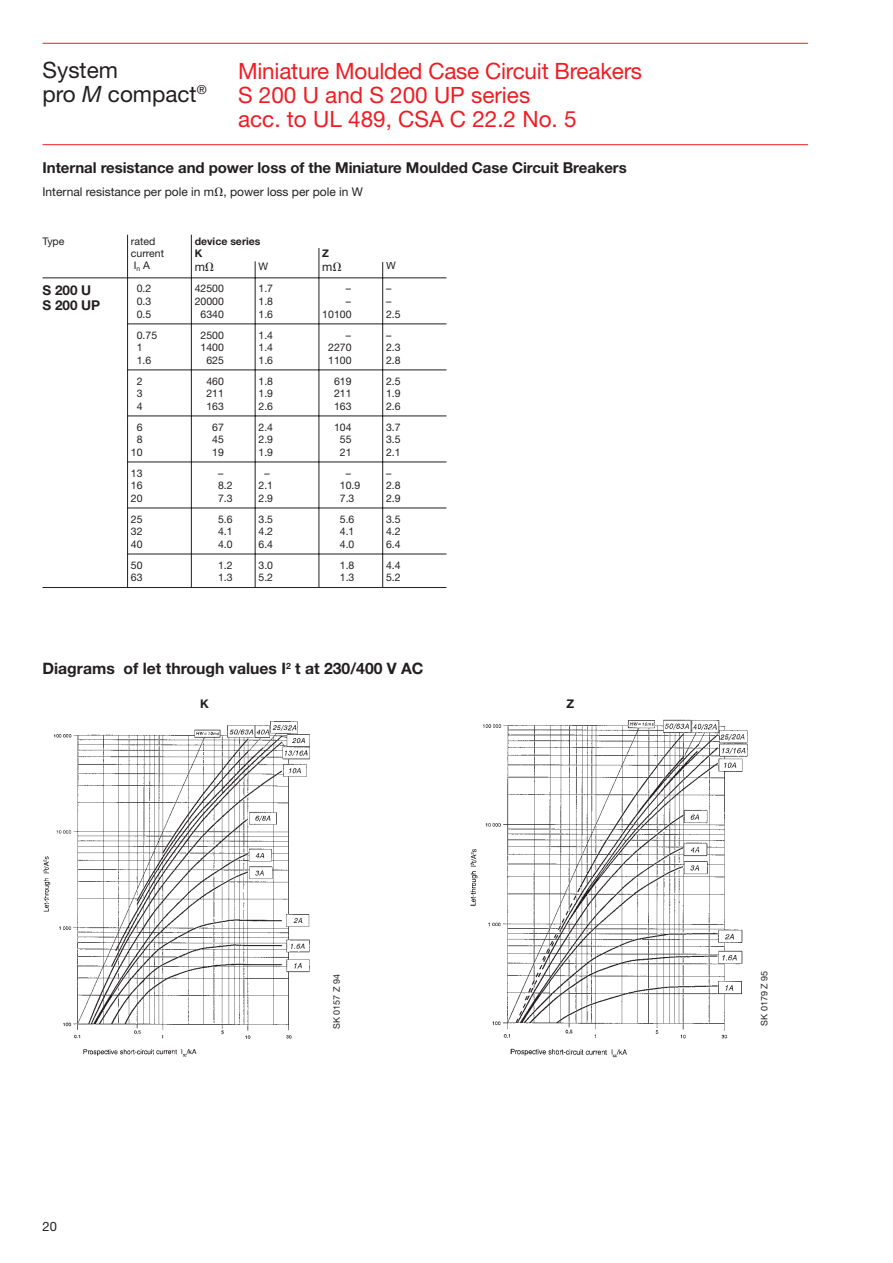
<style>
.page{position:relative;width:893px;height:1263px;background:#fff}
.page>*{position:absolute;margin:0;border:0;box-sizing:border-box;transform-origin:0 0}
.t1{font:22.5px/24px "Helvetica Neue LT";letter-spacing:-.01em;color:#ee1d23}
.t2{font:22.5px/24px "Helvetica Neue LT";color:#231f20}
.t3{font:700 15.75px "Helvetica Neue LT";color:#231f20}
.t4{font:700 15px "Helvetica Neue LT";letter-spacing:-.005em;color:#231f20}
.t5{font:700 13.5px/15px "Helvetica Neue LT";color:#231f20}
.t6{font:12.9px "Helvetica Neue LT";color:#231f20}
.t7{font:12px "Helvetica Neue LT";color:#231f20}
.t8{font:700 12px "Helvetica Neue LT";color:#231f20}
.t9{font:10.5px/12px "Helvetica Neue LT";color:#231f20}
.t10{font:700 10.5px/12px "Helvetica Neue LT";color:#231f20}
.t11{font:9px "Helvetica Neue LT";color:#231f20}
.s1{font-style:italic}
.s2{font-family:"European Pi Two"}
</style>
<div class="page">
<hr style="left:43px;top:43px;width:765px;height:1px;background:#ee1d23">
<hr style="left:43px;top:144px;width:765px;height:1px;background:#ee1d23">
<svg style="left:127px;top:235px;width:1px;height:352px"></svg>
<svg style="left:191px;top:235px;width:1px;height:352px"></svg>
<svg style="left:255px;top:261px;width:1px;height:326px"></svg>
<svg style="left:319px;top:248px;width:1px;height:339px"></svg>
<svg style="left:382px;top:262px;width:1px;height:325px"></svg>
<hr style="left:43px;top:278px;width:403px;height:1px;background:#231f20">
<hr style="left:127px;top:324px;width:319px;height:1px;background:#231f20">
<hr style="left:127px;top:370px;width:319px;height:1px;background:#231f20">
<hr style="left:127px;top:416px;width:319px;height:1px;background:#231f20">
<hr style="left:127px;top:462px;width:319px;height:1px;background:#231f20">
<hr style="left:127px;top:508px;width:319px;height:1px;background:#231f20">
<hr style="left:128px;top:587px;width:318px;height:1px;background:#231f20">
<hr style="left:127px;top:554px;width:319px;height:1px;background:#231f20">
<hr style="left:43px;top:587px;width:85px;height:1px;background:#231f20">
<img style="left:470px;top:719px;width:278px;height:339px">
<img style="left:43px;top:721px;width:267px;height:336px">
<h1 class="t2" style="left:43px;top:60px;width:166px">System<br>pro <span class="s1">M</span> compact<sup>®</sup></h1>
<h1 class="t1" style="left:238px;top:62px;width:406px">Miniature Moulded Case Circuit Breakers<br>S 200 U and S 200 UP series<br>acc. to UL 489, CSA C 22.2 No. 5</h1>
<h3 class="t4" style="left:43px;top:163px;width:586px">Internal resistance and power loss of the Miniature Moulded Case Circuit Breakers</h3>
<p class="t7" style="left:43px;top:187px;width:322px">Internal resistance per pole in m<span class="s2">-</span>, power loss per pole in W</p>
<p class="t9" style="left:43px;top:237px;width:23px">Type</p>
<p class="t9" style="left:131px;top:237px;width:35px">rated current<br>I<sub>n</sub> A</p>
<p class="t10" style="left:195px;top:237px;width:67px">device series<br>K</p>
<p class="t10" style="left:322px;top:249px;width:8px">Z</p>
<p class="t7" style="left:195px;top:262px;width:21px">m<span class="s2">-</span></p>
<p class="t9" style="left:259px;top:261px;width:11px">W</p>
<p class="t7" style="left:322px;top:263px;width:21px">m<span class="s2">-</span></p>
<p class="t9" style="left:386px;top:261px;width:11px">W</p>
<p class="t5" style="left:43px;top:284px;width:59px">S 200 U<br>S 200 UP</p>
<p class="t9" style="left:137px;top:284px;width:16px">0.2</p>
<p class="t9" style="left:195px;top:284px;width:31px">42500</p>
<p class="t9" style="left:259px;top:284px;width:16px">1.7</p>
<p class="t9" style="left:346px;top:284px;width:7px">–</p>
<p class="t9" style="left:386px;top:284px;width:7px">–</p>
<p class="t9" style="left:137px;top:296px;width:16px">0.3</p>
<p class="t9" style="left:195px;top:296px;width:31px">20000</p>
<p class="t9" style="left:259px;top:296px;width:16px">1.8</p>
<p class="t9" style="left:346px;top:296px;width:7px">–</p>
<p class="t9" style="left:386px;top:296px;width:7px">–</p>
<p class="t9" style="left:137px;top:309px;width:16px">0.5</p>
<p class="t9" style="left:201px;top:309px;width:25px">6340</p>
<p class="t9" style="left:259px;top:309px;width:16px">1.6</p>
<p class="t9" style="left:322px;top:309px;width:31px">10100</p>
<p class="t9" style="left:386px;top:309px;width:16px">2.5</p>
<p class="t9" style="left:137px;top:330px;width:22px">0.75</p>
<p class="t9" style="left:201px;top:330px;width:25px">2500</p>
<p class="t9" style="left:259px;top:330px;width:16px">1.4</p>
<p class="t9" style="left:346px;top:330px;width:7px">–</p>
<p class="t9" style="left:386px;top:330px;width:7px">–</p>
<p class="t9" style="left:137px;top:342px;width:7px">1</p>
<p class="t9" style="left:201px;top:342px;width:25px">1400</p>
<p class="t9" style="left:259px;top:342px;width:16px">1.4</p>
<p class="t9" style="left:328px;top:342px;width:25px">2270</p>
<p class="t9" style="left:386px;top:342px;width:16px">2.3</p>
<p class="t9" style="left:137px;top:355px;width:16px">1.6</p>
<p class="t9" style="left:206px;top:355px;width:19px">625</p>
<p class="t9" style="left:259px;top:355px;width:16px">1.6</p>
<p class="t9" style="left:328px;top:355px;width:25px">1100</p>
<p class="t9" style="left:386px;top:355px;width:16px">2.8</p>
<p class="t9" style="left:137px;top:376px;width:7px">2</p>
<p class="t9" style="left:206px;top:376px;width:19px">460</p>
<p class="t9" style="left:259px;top:376px;width:16px">1.8</p>
<p class="t9" style="left:334px;top:376px;width:19px">619</p>
<p class="t9" style="left:386px;top:376px;width:16px">2.5</p>
<p class="t9" style="left:137px;top:388px;width:7px">3</p>
<p class="t9" style="left:206px;top:388px;width:19px">211</p>
<p class="t9" style="left:259px;top:388px;width:16px">1.9</p>
<p class="t9" style="left:334px;top:388px;width:19px">211</p>
<p class="t9" style="left:386px;top:388px;width:16px">1.9</p>
<p class="t9" style="left:137px;top:401px;width:7px">4</p>
<p class="t9" style="left:206px;top:401px;width:19px">163</p>
<p class="t9" style="left:259px;top:401px;width:16px">2.6</p>
<p class="t9" style="left:334px;top:401px;width:19px">163</p>
<p class="t9" style="left:386px;top:401px;width:16px">2.6</p>
<p class="t9" style="left:137px;top:422px;width:7px">6</p>
<p class="t9" style="left:212px;top:422px;width:13px">67</p>
<p class="t9" style="left:259px;top:422px;width:16px">2.4</p>
<p class="t9" style="left:334px;top:422px;width:19px">104</p>
<p class="t9" style="left:386px;top:422px;width:16px">3.7</p>
<p class="t9" style="left:137px;top:435px;width:7px">8</p>
<p class="t9" style="left:212px;top:435px;width:13px">45</p>
<p class="t9" style="left:259px;top:435px;width:16px">2.9</p>
<p class="t9" style="left:340px;top:435px;width:13px">55</p>
<p class="t9" style="left:386px;top:435px;width:16px">3.5</p>
<p class="t9" style="left:131px;top:447px;width:13px">10</p>
<p class="t9" style="left:212px;top:447px;width:13px">19</p>
<p class="t9" style="left:259px;top:447px;width:16px">1.9</p>
<p class="t9" style="left:340px;top:447px;width:13px">21</p>
<p class="t9" style="left:386px;top:447px;width:16px">2.1</p>
<p class="t9" style="left:131px;top:468px;width:13px">13</p>
<p class="t9" style="left:218px;top:468px;width:7px">–</p>
<p class="t9" style="left:264px;top:468px;width:7px">–</p>
<p class="t9" style="left:346px;top:468px;width:7px">–</p>
<p class="t9" style="left:386px;top:468px;width:7px">–</p>
<p class="t9" style="left:131px;top:481px;width:13px">16</p>
<p class="t9" style="left:218px;top:481px;width:16px">8.2</p>
<p class="t9" style="left:259px;top:481px;width:16px">2.1</p>
<p class="t9" style="left:340px;top:481px;width:22px">10.9</p>
<p class="t9" style="left:386px;top:481px;width:16px">2.8</p>
<p class="t9" style="left:131px;top:493px;width:13px">20</p>
<p class="t9" style="left:218px;top:493px;width:16px">7.3</p>
<p class="t9" style="left:259px;top:493px;width:16px">2.9</p>
<p class="t9" style="left:340px;top:493px;width:16px">7.3</p>
<p class="t9" style="left:386px;top:493px;width:16px">2.9</p>
<p class="t9" style="left:131px;top:514px;width:13px">25</p>
<p class="t9" style="left:218px;top:514px;width:16px">5.6</p>
<p class="t9" style="left:259px;top:514px;width:16px">3.5</p>
<p class="t9" style="left:340px;top:514px;width:16px">5.6</p>
<p class="t9" style="left:386px;top:514px;width:16px">3.5</p>
<p class="t9" style="left:131px;top:527px;width:13px">32</p>
<p class="t9" style="left:218px;top:527px;width:16px">4.1</p>
<p class="t9" style="left:259px;top:527px;width:16px">4.2</p>
<p class="t9" style="left:340px;top:527px;width:16px">4.1</p>
<p class="t9" style="left:386px;top:527px;width:16px">4.2</p>
<p class="t9" style="left:131px;top:539px;width:13px">40</p>
<p class="t9" style="left:218px;top:539px;width:16px">4.0</p>
<p class="t9" style="left:259px;top:539px;width:16px">6.4</p>
<p class="t9" style="left:340px;top:539px;width:16px">4.0</p>
<p class="t9" style="left:386px;top:539px;width:16px">6.4</p>
<p class="t9" style="left:131px;top:560px;width:13px">50</p>
<p class="t9" style="left:218px;top:560px;width:16px">1.2</p>
<p class="t9" style="left:259px;top:560px;width:16px">3.0</p>
<p class="t9" style="left:340px;top:560px;width:16px">1.8</p>
<p class="t9" style="left:386px;top:560px;width:16px">4.4</p>
<p class="t9" style="left:131px;top:573px;width:13px">63</p>
<p class="t9" style="left:218px;top:573px;width:16px">1.3</p>
<p class="t9" style="left:259px;top:573px;width:16px">5.2</p>
<p class="t9" style="left:340px;top:573px;width:16px">1.3</p>
<p class="t9" style="left:386px;top:573px;width:16px">5.2</p>
<h2 class="t3" style="left:43px;top:663px;width:383px">Diagrams of let through values I<sup>2</sup> t at 230/400 V AC</h2>
<p class="t8" style="left:200px;top:699px;width:10px">K</p>
<p class="t8" style="left:566px;top:699px;width:9px">Z</p>
<p class="t6" style="left:43px;top:1221px;width:16px">20</p>
<p class="t11" style="left:333px;top:1029px;width:56px;rotate:-90deg">SK 0157 Z 94</p>
<p class="t11" style="left:761px;top:1026px;width:56px;rotate:-90deg">SK 0179 Z 95</p>
</div>
